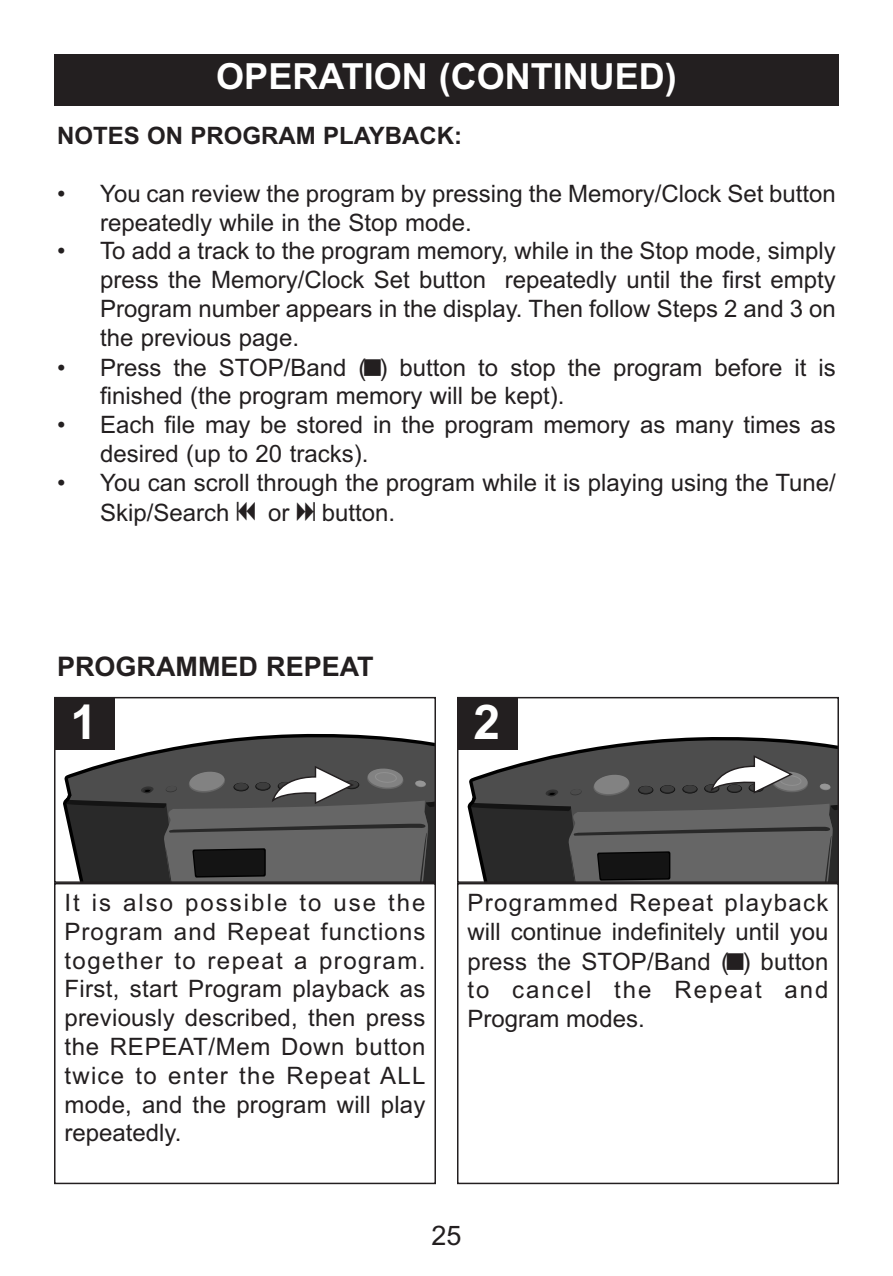
<style>
.page{position:relative;width:893px;height:1276px;background:#fff}
.page>*{position:absolute;margin:0;border:0;box-sizing:border-box;transform-origin:0 0}
.t1{font:700 48px "Arial";color:#fff}
.t2{font:700 36px "Arial";color:#fff}
.t3{font:700 27px "Arial";color:#231f20}
.t4{font:27px "Arial";color:#231f20}
.t5{font:24px/28.8px "Arial";color:#231f20}
.t6{font:24px/28.8px "Arial";letter-spacing:.085em;color:#231f20}
.t7{font:700 24px "Arial";color:#231f20}
.s1{font-family:"Treasure Chest"}
</style>
<div class="page">
<div style="left:54px;top:54px;width:785px;height:52px;background:#231f20"></div>
<div style="left:54px;top:883px;width:382px;height:301px;border:2px solid #231f20"></div>
<svg style="left:68px;top:734px;width:365px;height:30px;fill:#4d4d4d"></svg>
<svg style="left:66px;top:764px;width:367px;height:116px;background:#535252"></svg>
<div style="left:54px;top:697px;width:382px;height:186px;border:2px solid #231f20"></div>
<div style="left:54px;top:697px;width:60px;height:52px;background:#231f20"></div>
<div style="left:457px;top:883px;width:382px;height:301px;border:2px solid #231f20"></div>
<svg style="left:472px;top:737px;width:364px;height:17px"></svg>
<svg style="left:470px;top:754px;width:366px;height:126px;background:#545454"></svg>
<div style="left:457px;top:697px;width:382px;height:186px;border:2px solid #231f20"></div>
<div style="left:457px;top:697px;width:60px;height:52px;background:#231f20"></div>
<h2 class="t2" style="left:216px;top:56px;width:462px">OPERATION (CONTINUED)</h2>
<p class="t7" style="left:57px;top:122px;width:407px">NOTES ON PROGRAM PLAYBACK:</p>
<p class="t5" style="left:100px;top:179px;width:737px;text-indent:-43px">• You can review the program by pressing the Memory/Clock Set button repeatedly while in the Stop mode.</p>
<p class="t5" style="left:100px;top:237px;width:737px;text-align:justify;text-indent:-43px">• To add a track to the program memory, while in the Stop mode, simply press the Memory/Clock Set button repeatedly until the first empty Program number appears in the display. Then follow Steps 2 and 3 on the previous page.</p>
<p class="t5" style="left:100px;top:354px;width:737px;line-height:27.9px;text-indent:-43px">• Press the STOP/Band (<span class="s1">X</span>) button to stop the program before it is finished (the program memory will be kept).</p>
<p class="t5" style="left:100px;top:410px;width:737px;text-indent:-43px">• Each file may be stored in the program memory as many times as desired (up to 20 tracks).</p>
<p class="t5" style="left:100px;top:467px;width:737px;line-height:30.6px;text-indent:-43px">• You can scroll through the program while it is playing using the Tune/<br>Skip/Search <span class="s1">o</span> or <span class="s1">n</span> button.</p>
<p class="t3" style="left:57px;top:651px;width:318px">PROGRAMMED REPEAT</p>
<h1 class="t1" style="left:71px;top:694px;width:28px">1</h1>
<h1 class="t1" style="left:474px;top:694px;width:28px">2</h1>
<p class="t5" style="left:64px;top:888px;width:363px;text-align:justify">It is also possible to use the Program and Repeat functions together to repeat a program.<br>First, start Program playback as previously described, then press the REPEAT/Mem Down button twice to enter the Repeat ALL mode, and the program will play repeatedly.</p>
<p class="t5" style="left:467px;top:887px;width:363px;line-height:29.7px;text-align:justify">Programmed Repeat playback will continue indefinitely until you press the STOP/Band (<span class="s1">X</span>) button</p>
<p class="t6" style="left:467px;top:975px;width:362px">to cancel the Repeat and<br>Program modes.</p>
<p class="t4" style="left:431px;top:1219px;width:32px">25</p>
</div>
